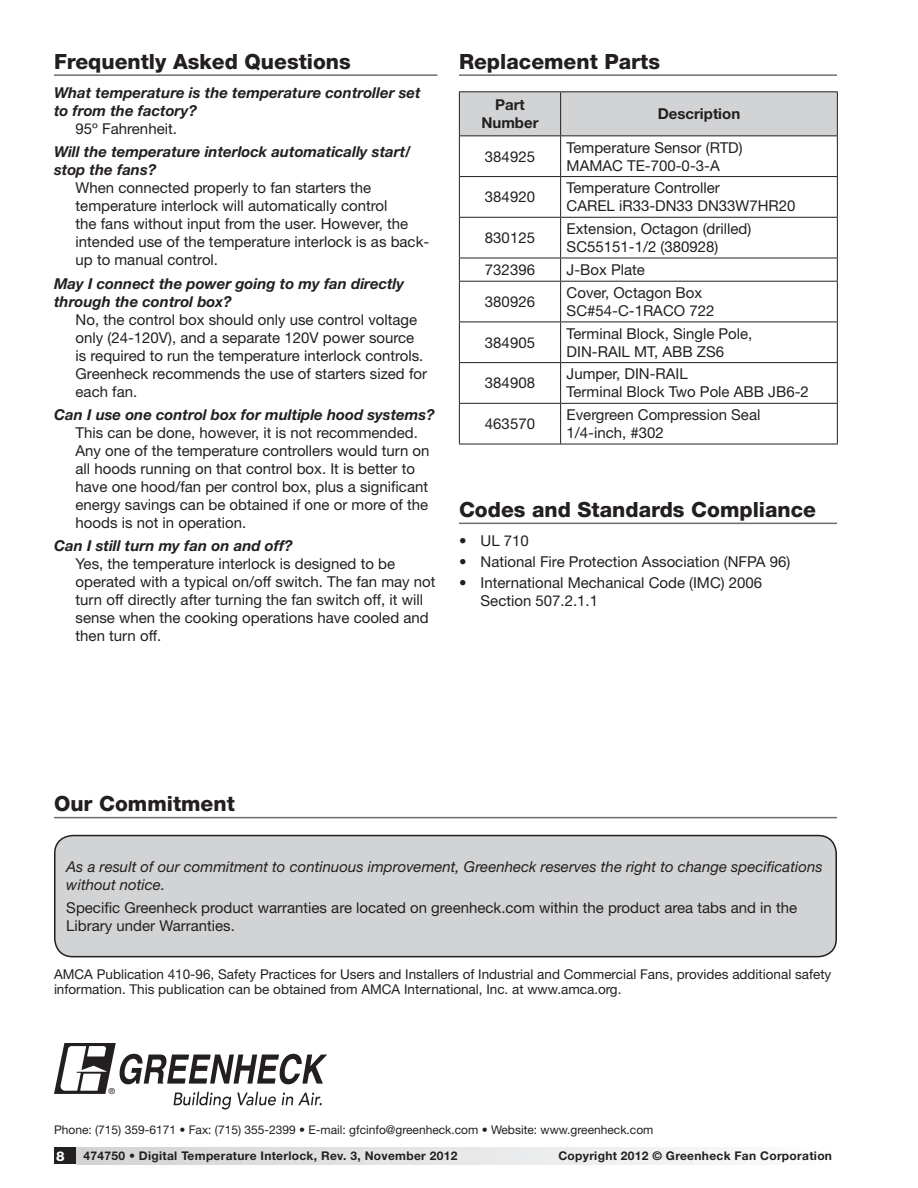
<style>
.page{position:relative;width:918px;height:1188px;background:#fff}
.page>*{position:absolute;margin:0;border:0;box-sizing:border-box;transform-origin:0 0}
.t1{font:800 21px "Helvetica Neue LT Std";color:#231f20}
.t2{font:15px/18px "Helvetica Neue LT Std";color:#231f20}
.t3{font:italic 700 15px/18px "Helvetica Neue LT Std";color:#231f20}
.t4{font:italic 15px/18px "Helvetica Neue LT Std";color:#231f20}
.t5{font:700 15px/18px "Helvetica Neue LT Std";color:#231f20;text-align:center}
.t6{font:13.5px/15px "Helvetica Neue LT Std";color:#231f20}
.t7{font:800 13.5px "Helvetica Neue LT Std";color:#fff}
.t8{font:12px "Helvetica Neue LT Std";color:#231f20}
.t9{font:700 12px "Helvetica Neue LT Std";letter-spacing:.025em;color:#231f20}
.t10{font:8.25px "Helvetica";color:#231f20}
</style>
<div class="page">
<hr style="left:54px;top:74px;width:383px;height:2px;background:#6d6e70">
<hr style="left:459px;top:74px;width:378px;height:2px;background:#6d6e70">
<div style="left:460px;top:92px;width:377px;height:43px;background:#d1d3d4"></div>
<hr style="left:459px;top:91px;width:102px;height:1px;background:#231f20">
<hr style="left:459px;top:92px;width:1px;height:43px;background:#231f20">
<hr style="left:561px;top:91px;width:277px;height:1px;background:#231f20">
<hr style="left:560px;top:92px;width:1px;height:43px;background:#231f20">
<hr style="left:837px;top:92px;width:1px;height:43px;background:#231f20">
<hr style="left:459px;top:135px;width:102px;height:1px;background:#231f20">
<hr style="left:459px;top:136px;width:1px;height:40px;background:#231f20">
<hr style="left:561px;top:135px;width:277px;height:1px;background:#231f20">
<hr style="left:560px;top:136px;width:1px;height:40px;background:#231f20">
<hr style="left:837px;top:136px;width:1px;height:40px;background:#231f20">
<hr style="left:459px;top:176px;width:102px;height:1px;background:#231f20">
<hr style="left:459px;top:177px;width:1px;height:40px;background:#231f20">
<hr style="left:561px;top:176px;width:277px;height:1px;background:#231f20">
<hr style="left:560px;top:177px;width:1px;height:40px;background:#231f20">
<hr style="left:837px;top:177px;width:1px;height:40px;background:#231f20">
<hr style="left:459px;top:217px;width:102px;height:1px;background:#231f20">
<hr style="left:459px;top:218px;width:1px;height:40px;background:#231f20">
<hr style="left:561px;top:217px;width:277px;height:1px;background:#231f20">
<hr style="left:560px;top:218px;width:1px;height:40px;background:#231f20">
<hr style="left:837px;top:218px;width:1px;height:40px;background:#231f20">
<hr style="left:459px;top:258px;width:102px;height:1px;background:#231f20">
<svg style="left:459px;top:258px;width:1px;height:23px"></svg>
<hr style="left:561px;top:258px;width:277px;height:1px;background:#231f20">
<svg style="left:560px;top:258px;width:1px;height:23px"></svg>
<svg style="left:837px;top:258px;width:1px;height:23px"></svg>
<hr style="left:459px;top:281px;width:102px;height:1px;background:#231f20">
<hr style="left:459px;top:282px;width:1px;height:40px;background:#231f20">
<hr style="left:561px;top:281px;width:277px;height:1px;background:#231f20">
<hr style="left:560px;top:282px;width:1px;height:40px;background:#231f20">
<hr style="left:837px;top:282px;width:1px;height:40px;background:#231f20">
<hr style="left:459px;top:322px;width:102px;height:1px;background:#231f20">
<hr style="left:459px;top:322px;width:1px;height:40px;background:#231f20">
<hr style="left:561px;top:322px;width:277px;height:1px;background:#231f20">
<hr style="left:560px;top:322px;width:1px;height:40px;background:#231f20">
<hr style="left:837px;top:322px;width:1px;height:40px;background:#231f20">
<hr style="left:459px;top:362px;width:102px;height:1px;background:#231f20">
<hr style="left:459px;top:363px;width:1px;height:40px;background:#231f20">
<hr style="left:561px;top:362px;width:277px;height:1px;background:#231f20">
<hr style="left:560px;top:363px;width:1px;height:40px;background:#231f20">
<hr style="left:837px;top:363px;width:1px;height:40px;background:#231f20">
<hr style="left:459px;top:403px;width:102px;height:1px;background:#231f20">
<hr style="left:459px;top:404px;width:1px;height:40px;background:#231f20">
<hr style="left:561px;top:403px;width:277px;height:1px;background:#231f20">
<hr style="left:560px;top:404px;width:1px;height:40px;background:#231f20">
<hr style="left:837px;top:404px;width:1px;height:40px;background:#231f20">
<hr style="left:459px;top:444px;width:379px;height:1px;background:#231f20">
<hr style="left:459px;top:523px;width:378px;height:1px;background:#6d6e70">
<div style="left:54px;top:1148px;width:32px;height:16px;background:#231f20"></div>
<div style="left:77px;top:1148px;width:760px;height:16px;background:linear-gradient(to right,#d1d3d4,#fcfcfd)"></div>
<div style="left:55px;top:836px;width:781px;height:121px;background:#d1d3d4;border-radius:18px"></div>
<div style="left:54px;top:835px;width:783px;height:122px;border:2px solid #231f20;border-radius:18px"></div>
<svg style="left:54px;top:1043px;width:273px;height:67px"></svg>
<hr style="left:54px;top:817px;width:783px;height:1px;background:#6d6e70">
<h1 class="t1" style="left:54px;top:54px;width:298px">Frequently Asked Questions</h1>
<p class="t3" style="left:54px;top:85px;width:368px">What temperature is the temperature controller set to from the factory?</p>
<p class="t2" style="left:76px;top:121px;width:103px">95º Fahrenheit.</p>
<p class="t3" style="left:54px;top:144px;width:359px">Will the temperature interlock automatically start/ stop the fans?</p>
<p class="t2" style="left:76px;top:180px;width:355px">When connected properly to fan starters the temperature interlock will automatically control<br>the fans without input from the user. However, the intended use of the temperature interlock is as back&shy;up to manual control.</p>
<p class="t3" style="left:54px;top:276px;width:352px">May I connect the power going to my fan directly through the control box?</p>
<p class="t2" style="left:76px;top:311px;width:353px">No, the control box should only use control voltage only (24-120V), and a separate 120V power source is required to run the temperature interlock controls.<br>Greenheck recommends the use of starters sized for each fan.</p>
<p class="t3" style="left:54px;top:407px;width:382px">Can I use one control box for multiple hood systems?</p>
<p class="t2" style="left:76px;top:425px;width:355px">This can be done, however, it is not recommended.<br>Any one of the temperature controllers would turn on all hoods running on that control box. It is better to have one hood/fan per control box, plus a significant energy savings can be obtained if one or more of the hoods is not in operation.</p>
<p class="t3" style="left:54px;top:538px;width:240px">Can I still turn my fan on and off?</p>
<p class="t2" style="left:76px;top:556px;width:362px">Yes, the temperature interlock is designed to be operated with a typical on/off switch. The fan may not turn off directly after turning the fan switch off, it will sense when the cooking operations have cooled and then turn off.</p>
<h1 class="t1" style="left:459px;top:54px;width:203px">Replacement Parts</h1>
<p class="t5" style="left:481px;top:97px;width:59px">Part<br>Number</p>
<p class="t5" style="left:658px;top:106px;width:84px">Description</p>
<p class="t2" style="left:485px;top:148px;width:52px">384925</p>
<p class="t2" style="left:567px;top:139px;width:178px">Temperature Sensor (RTD)<br>MAMAC TE-700-0-3-A</p>
<p class="t2" style="left:485px;top:189px;width:52px">384920</p>
<p class="t2" style="left:567px;top:180px;width:230px">Temperature Controller<br>CAREL iR33-DN33 DN33W7HR20</p>
<p class="t2" style="left:485px;top:230px;width:52px">830125</p>
<p class="t2" style="left:567px;top:221px;width:186px">Extension, Octagon (drilled)<br>SC55151-1/2 (380928)</p>
<p class="t2" style="left:485px;top:262px;width:52px">732396</p>
<p class="t2" style="left:567px;top:262px;width:80px">J-Box Plate</p>
<p class="t2" style="left:485px;top:294px;width:52px">380926</p>
<p class="t2" style="left:567px;top:285px;width:149px">Cover, Octagon Box<br>SC#54-C-1RACO 722</p>
<p class="t2" style="left:485px;top:335px;width:52px">384905</p>
<p class="t2" style="left:567px;top:326px;width:187px">Terminal Block, Single Pole,<br>DIN-RAIL MT, ABB ZS6</p>
<p class="t2" style="left:485px;top:375px;width:52px">384908</p>
<p class="t2" style="left:567px;top:366px;width:244px">Jumper, DIN-RAIL<br>Terminal Block Two Pole ABB JB6-2</p>
<p class="t2" style="left:485px;top:416px;width:52px">463570</p>
<p class="t2" style="left:567px;top:407px;width:195px">Evergreen Compression Seal<br>1/4-inch, #302</p>
<h1 class="t1" style="left:459px;top:502px;width:359px">Codes and Standards Compliance</h1>
<p class="t2" style="left:459px;top:533px;width:71px">• UL 710</p>
<p class="t2" style="left:459px;top:554px;width:333px">• National Fire Protection Association (NFPA 96)</p>
<p class="t2" style="left:481px;top:575px;width:283px;text-indent:-22px">• International Mechanical Code (IMC) 2006<br>Section 507.2.1.1</p>
<h1 class="t1" style="left:54px;top:796px;width:182px">Our Commitment</h1>
<p class="t4" style="left:66px;top:858px;width:758px">As a result of our commitment to continuous improvement, Greenheck reserves the right to change specifications without notice.</p>
<p class="t2" style="left:66px;top:900px;width:732px">Specific Greenheck product warranties are located on greenheck.com within the product area tabs and in the<br>Library under Warranties.</p>
<p class="t6" style="left:54px;top:968px;width:779px">AMCA Publication 410-96, Safety Practices for Users and Installers of Industrial and Commercial Fans, provides additional safety information. This publication can be obtained from AMCA International, Inc. at www.amca.org.</p>
<p class="t10" style="left:109px;top:1088px;width:8px">®</p>
<p class="t8" style="left:54px;top:1125px;width:601px">Phone: (715) 359-6171 • Fax: (715) 355-2399 • E-mail: gfcinfo@greenheck.com • Website: www.greenheck.com</p>
<p class="t7" style="left:56px;top:1151px;width:10px">8</p>
<p class="t9" style="left:84px;top:1152px;width:375px">474750 • Digital Temperature Interlock, Rev. 3, November 2012</p>
<p class="t9" style="left:558px;top:1152px;width:275px">Copyright 2012 © Greenheck Fan Corporation</p>
</div>
